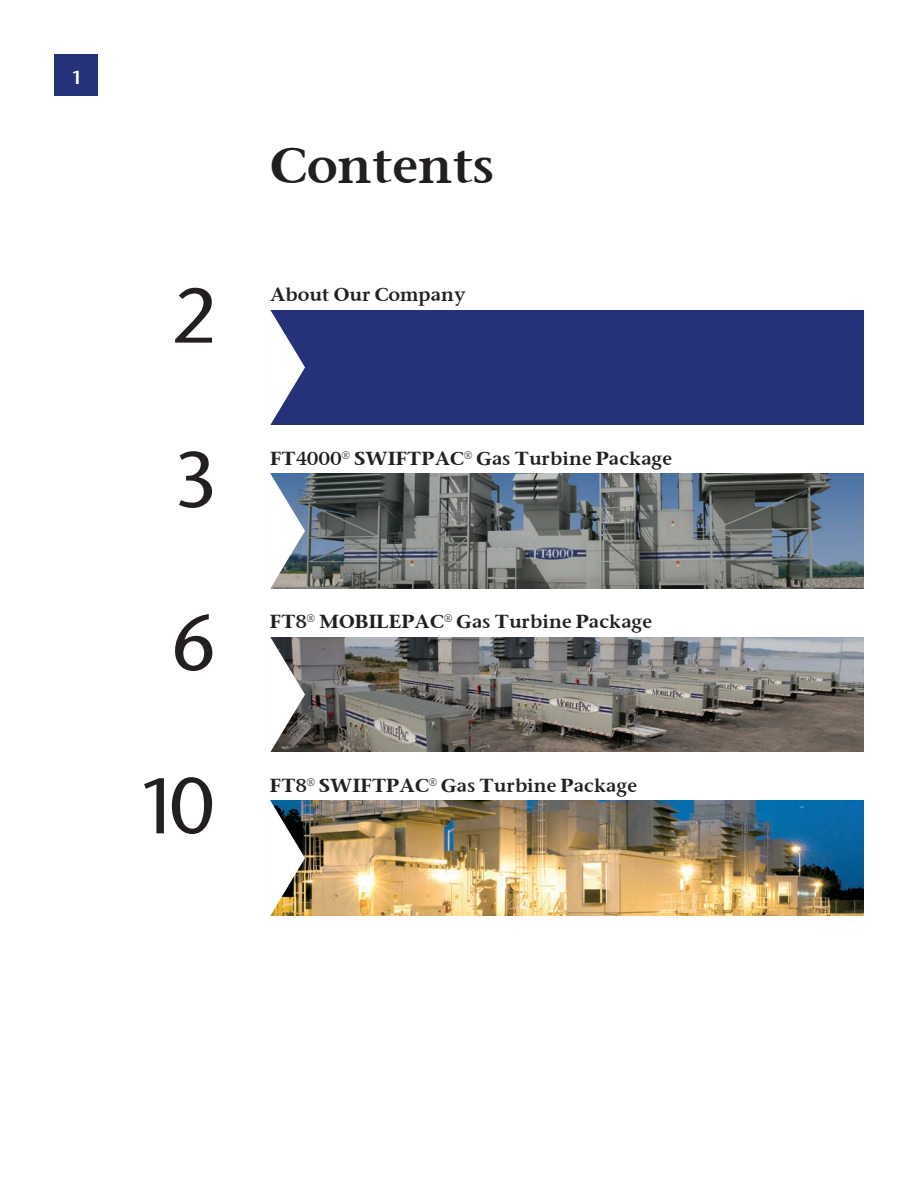
<style>
.page{position:relative;width:918px;height:1188px;background:#fff}
.page>*{position:absolute;margin:0;border:0;box-sizing:border-box;transform-origin:0 0}
.t1{font:500 75px/163.5px "Stone Sans";color:#231f20;text-align:center}
.t2{font:48px "Stone Serif Semi Boold";color:#231f20}
.t3{font:18px "Stone Serif Semi Boold";color:#231f20}
.t4{font:18px "Stone Sans Semi Boold";color:#fff}
</style>
<div class="page">
<img style="left:305px;top:474px;width:559px;height:114px">
<img style="left:305px;top:637px;width:559px;height:115px">
<img style="left:305px;top:801px;width:559px;height:114px">
<div style="left:54px;top:54px;width:44px;height:42px;background:#253179"></div>
<div style="left:270px;top:310px;width:594px;height:115px;background:#253179"></div>
<svg style="left:270px;top:310px;width:35px;height:115px"></svg>
<svg style="left:271px;top:474px;width:34px;height:114px"></svg>
<svg style="left:270px;top:637px;width:35px;height:115px"></svg>
<img style="left:271px;top:801px;width:34px;height:114px">
<p class="t4" style="left:72px;top:66px;width:9px">1</p>
<h1 class="t1" style="left:140px;top:234px;width:77px">2<br>3<br>6<br>10</h1>
<h2 class="t2" style="left:270px;top:134px;width:225px">Contents</h2>
<p class="t3" style="left:270px;top:283px;width:197px">About Our Company</p>
<p class="t3" style="left:270px;top:446px;width:404px">FT4000<sup>®</sup> SWIFTPAC<sup>®</sup> Gas Turbine Package</p>
<p class="t3" style="left:270px;top:610px;width:384px">FT8<sup>®</sup> MOBILEPAC<sup>®</sup> Gas Turbine Package</p>
<p class="t3" style="left:270px;top:774px;width:368px">FT8<sup>®</sup> SWIFTPAC<sup>®</sup> Gas Turbine Package</p>
</div>
